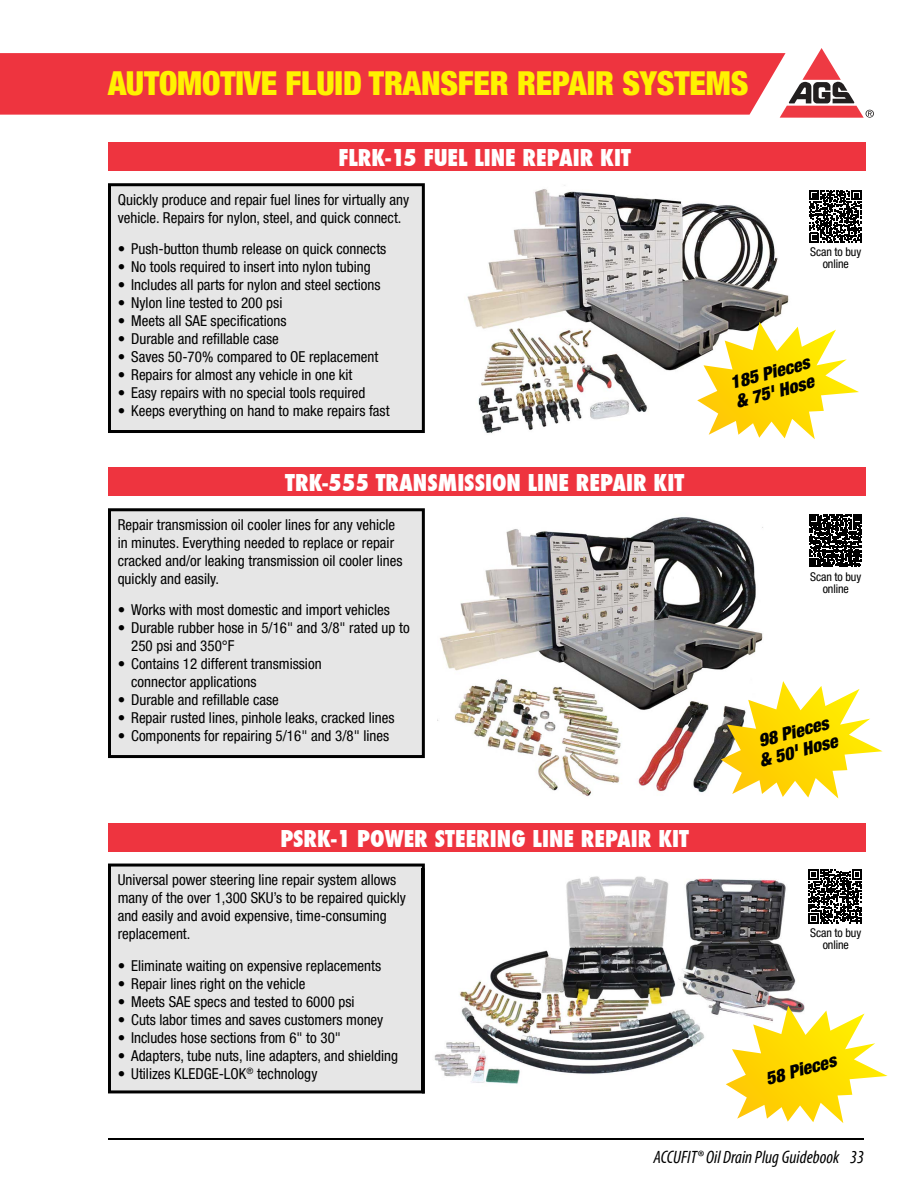
<style>
.page{position:relative;width:918px;height:1188px;background:#fff}
.page>*{position:absolute;margin:0;border:0;box-sizing:border-box;transform-origin:0 0}
.t1{font:900 condensed 33px "Helvetica Neue LT Std";letter-spacing:-.005em;color:#fff200}
.t2{font:800 condensed 22.65px "Futura";color:#fff}
.t3{font:italic 900 condensed 18px/19.5px "Helvetica Neue LT Std";color:#000}
.t4{font:italic condensed 18px "Myriad Pro";color:#000}
.t5{font:condensed 15px/18px "Helvetica Neue LT Std";color:#000}
.t6{font:condensed 12px/12px "Helvetica Neue LT Std";letter-spacing:-.01em;color:#000;text-align:center}
</style>
<div class="page">
<div style="left:0;top:53px;width:780px;height:62px;background:#ee343f"></div>
<hr style="left:108px;top:1138px;width:756px;height:2px;background:#000">
<svg style="left:780px;top:48px;width:94px;height:70px"></svg>
<div style="left:108px;top:143px;width:758px;height:28px;background:#ee343f"></div>
<div style="left:108px;top:467px;width:758px;height:29px;background:#ee343f"></div>
<div style="left:108px;top:823px;width:758px;height:29px;background:#ee343f"></div>
<img style="left:467px;top:185px;width:322px;height:248px">
<svg style="left:809px;top:190px;width:52px;height:52px"></svg>
<div style="left:108px;top:183px;width:317px;height:250px;background:#e6e6e6"></div>
<div style="left:108px;top:508px;width:317px;height:250px;background:#e6e6e6"></div>
<div style="left:108px;top:864px;width:317px;height:229px;background:#e6e6e6"></div>
<img style="left:440px;top:517px;width:323px;height:280px">
<svg style="left:697px;top:322px;width:162px;height:117px"></svg>
<svg style="left:721px;top:681px;width:162px;height:118px"></svg>
<img style="left:422px;top:868px;width:383px;height:225px">
<img style="left:804px;top:868px;width:6px;height:61px">
<svg style="left:726px;top:1006px;width:162px;height:117px"></svg>
<svg style="left:809px;top:514px;width:53px;height:53px"></svg>
<svg style="left:808px;top:870px;width:54px;height:53px"></svg>
<h1 class="t1" style="left:108px;top:63px;width:642px">AUTOMOTIVE FLUID TRANSFER REPAIR SYSTEMS</h1>
<h2 class="t2" style="left:339px;top:143px;width:294px">FLRK-15 FUEL LINE REPAIR KIT</h2>
<p class="t5" style="left:118px;top:190px;width:293px">Quickly produce and repair fuel lines for virtually any vehicle. Repairs for nylon, steel, and quick connect.</p>
<p class="t5" style="left:118px;top:240px;width:270px">• Push-button thumb release on quick connects</p>
<p class="t5" style="left:118px;top:258px;width:254px">• No tools required to insert into nylon tubing</p>
<p class="t5" style="left:118px;top:276px;width:264px">• Includes all parts for nylon and steel sections</p>
<p class="t5" style="left:118px;top:294px;width:166px">• Nylon line tested to 200 psi</p>
<p class="t5" style="left:118px;top:312px;width:170px">• Meets all SAE specifications</p>
<p class="t5" style="left:118px;top:330px;width:163px">• Durable and refillable case</p>
<p class="t5" style="left:118px;top:348px;width:262px">• Saves 50-70% compared to OE replacement</p>
<p class="t5" style="left:118px;top:366px;width:236px">• Repairs for almost any vehicle in one kit</p>
<p class="t5" style="left:118px;top:384px;width:249px">• Easy repairs with no special tools required</p>
<p class="t5" style="left:118px;top:402px;width:273px">• Keeps everything on hand to make repairs fast</p>
<h2 class="t2" style="left:285px;top:467px;width:400px">TRK-555 TRANSMISSION LINE REPAIR KIT</h2>
<p class="t5" style="left:118px;top:515px;width:286px">Repair transmission oil cooler lines for any vehicle in minutes. Everything needed to replace or repair cracked and/or leaking transmission oil cooler lines quickly and easily.</p>
<p class="t5" style="left:118px;top:601px;width:274px">• Works with most domestic and import vehicles</p>
<p class="t5" style="left:131px;top:619px;width:280px;text-indent:-14px">• Durable rubber hose in 5/16" and 3/8" rated up to<br>250 psi and 350°F</p>
<p class="t5" style="left:131px;top:655px;width:192px;text-indent:-14px">• Contains 12 different transmission connector applications</p>
<p class="t5" style="left:118px;top:691px;width:163px">• Durable and refillable case</p>
<p class="t5" style="left:118px;top:709px;width:278px">• Repair rusted lines, pinhole leaks, cracked lines</p>
<p class="t5" style="left:118px;top:727px;width:273px">• Components for repairing 5/16" and 3/8" lines</p>
<h2 class="t2" style="left:280px;top:823px;width:410px">PSRK-1 POWER STEERING LINE REPAIR KIT</h2>
<p class="t5" style="left:118px;top:871px;width:290px">Universal power steering line repair system allows many of the over 1,300 SKU’s to be repaired quickly and easily and avoid expensive, time-consuming replacement.</p>
<p class="t5" style="left:118px;top:956px;width:265px">• Eliminate waiting on expensive replacements</p>
<p class="t5" style="left:118px;top:974px;width:189px">• Repair lines right on the vehicle</p>
<p class="t5" style="left:118px;top:992px;width:238px">• Meets SAE specs and tested to 6000 psi</p>
<p class="t5" style="left:118px;top:1010px;width:267px">• Cuts labor times and saves customers money</p>
<p class="t5" style="left:118px;top:1028px;width:225px">• Includes hose sections from 6" to 30"</p>
<p class="t5" style="left:118px;top:1046px;width:282px">• Adapters, tube nuts, line adapters, and shielding</p>
<p class="t5" style="left:118px;top:1064px;width:201px">• Utilizes KLEDGE-LOK<sup>®</sup> technology</p>
<p class="t6" style="left:810px;top:246px;width:52px">Scan to buy online</p>
<p class="t3" style="left:728px;top:374px;width:83px;rotate:-15deg">185 Pieces &amp; 75' Hose</p>
<p class="t6" style="left:810px;top:571px;width:52px">Scan to buy online</p>
<p class="t3" style="left:752px;top:733px;width:82px;rotate:-15deg">98 Pieces &amp; 50' Hose</p>
<p class="t6" style="left:810px;top:926px;width:52px">Scan to buy online</p>
<p class="t3" style="left:764px;top:1069px;width:74px;rotate:-15deg">58 Pieces</p>
<p class="t4" style="left:653px;top:1146px;width:212px">ACCUFIT® Oil Drain Plug Guidebook 33</p>
</div>
